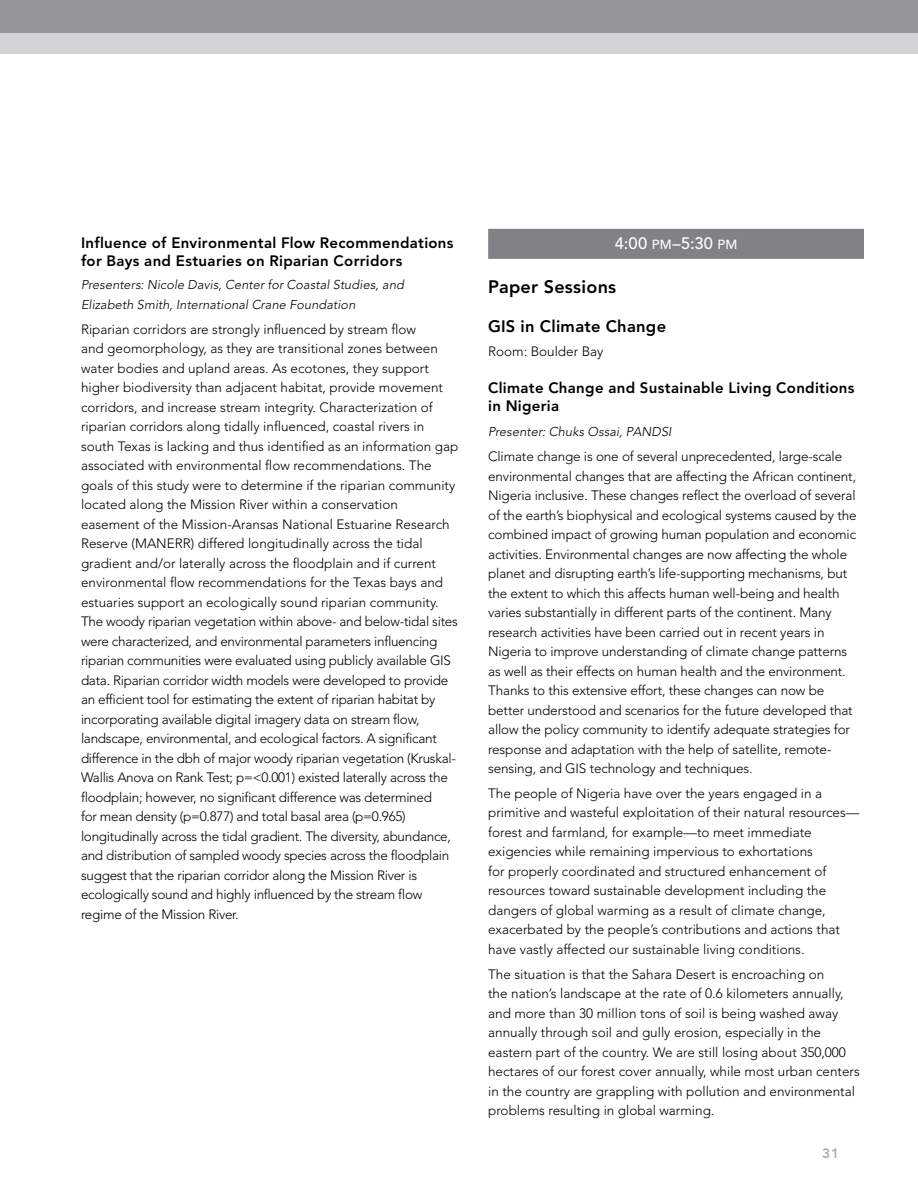
<style>
.page{position:relative;width:918px;height:1188px;background:#fff}
.page>*{position:absolute;margin:0;border:0;box-sizing:border-box;transform-origin:0 0}
.t1{font:800 18px "Avenir LT Std";letter-spacing:.015em;color:#000}
.t2{font:800 16.5px "Avenir LT Std";letter-spacing:.015em;color:#000}
.t3{font:500 16.5px "Avenir LT Std";color:#fff}
.t4{font:800 15px/18px "Avenir LT Std";letter-spacing:.02em;color:#000}
.t5{font:300 13.5px/19.5px "Avenir LT Std";letter-spacing:-.01em;color:#000}
.t6{font:800 13.5px "Avenir LT Std";color:#a7a9ac}
.t7{font:italic 300 12.75px/19.5px "Avenir LT Std";letter-spacing:.005em;color:#000}
.s1{font-family:"Avenir LT Std Medium SC800";font-weight:400;font-size:13.2px}
</style>
<div class="page">
<div style="left:0;top:0;width:918px;height:34px;background:#939598"></div>
<div style="left:0;top:34px;width:918px;height:20px;background:#d1d3d4"></div>
<div style="left:488px;top:229px;width:376px;height:30px;background:#808285"></div>
<p class="t4" style="left:81px;top:234px;width:374px">Influence of Environmental Flow Recommendations for Bays and Estuaries on Riparian Corridors</p>
<p class="t7" style="left:81px;top:275px;width:325px">Presenters: Nicole Davis, Center for Coastal Studies, and<br>Elizabeth Smith, International Crane Foundation</p>
<p class="t5" style="left:81px;top:319px;width:379px">Riparian corridors are strongly influenced by stream flow<br>and geomorphology, as they are transitional zones between water bodies and upland areas. As ecotones, they support higher biodiversity than adjacent habitat, provide movement corridors, and increase stream integrity. Characterization of riparian corridors along tidally influenced, coastal rivers in south Texas is lacking and thus identified as an information gap associated with environmental flow recommendations. The goals of this study were to determine if the riparian community located along the Mission River within a conservation easement of the Mission-Aransas National Estuarine Research Reserve (MANERR) differed longitudinally across the tidal gradient and/or laterally across the floodplain and if current environmental flow recommendations for the Texas bays and estuaries support an ecologically sound riparian community.<br>The woody riparian vegetation within above- and below-tidal sites were characterized, and environmental parameters influencing riparian communities were evaluated using publicly available GIS data. Riparian corridor width models were developed to provide an efficient tool for estimating the extent of riparian habitat by incorporating available digital imagery data on stream flow, landscape, environmental, and ecological factors. A significant difference in the dbh of major woody riparian vegetation (Kruskal-Wallis Anova on Rank Test; p=&lt;0.001) existed laterally across the floodplain; however, no significant difference was determined<br>for mean density (p=0.877) and total basal area (p=0.965) longitudinally across the tidal gradient. The diversity, abundance, and distribution of sampled woody species across the floodplain suggest that the riparian corridor along the Mission River is ecologically sound and highly influenced by the stream flow regime of the Mission River.</p>
<p class="t3" style="left:615px;top:234px;width:124px">4:00 <span class="s1">pm</span>–5:30 <span class="s1">pm</span></p>
<h1 class="t1" style="left:488px;top:276px;width:130px">Paper Sessions</h1>
<p class="t2" style="left:488px;top:316px;width:179px">GIS in Climate Change</p>
<p class="t5" style="left:488px;top:342px;width:117px">Room: Boulder Bay</p>
<p class="t4" style="left:488px;top:379px;width:368px">Climate Change and Sustainable Living Conditions in Nigeria</p>
<p class="t7" style="left:488px;top:422px;width:185px">Presenter: Chuks Ossai, PANDSI</p>
<p class="t5" style="left:488px;top:447px;width:370px">Climate change is one of several unprecedented, large-scale environmental changes that are affecting the African continent, Nigeria inclusive. These changes reflect the overload of several of the earth’s biophysical and ecological systems caused by the combined impact of growing human population and economic activities. Environmental changes are now affecting the whole planet and disrupting earth’s life-supporting mechanisms, but the extent to which this affects human well-being and health varies substantially in different parts of the continent. Many research activities have been carried out in recent years in Nigeria to improve understanding of climate change patterns as well as their effects on human health and the environment.<br>Thanks to this extensive effort, these changes can now be better understood and scenarios for the future developed that allow the policy community to identify adequate strategies for response and adaptation with the help of satellite, remote&shy;sensing, and GIS technology and techniques.</p>
<p class="t5" style="left:488px;top:784px;width:373px">The people of Nigeria have over the years engaged in a primitive and wasteful exploitation of their natural resources— forest and farmland, for example—to meet immediate exigencies while remaining impervious to exhortations<br>for properly coordinated and structured enhancement of resources toward sustainable development including the dangers of global warming as a result of climate change, exacerbated by the people’s contributions and actions that have vastly affected our sustainable living conditions.</p>
<p class="t5" style="left:488px;top:964px;width:373px">The situation is that the Sahara Desert is encroaching on<br>the nation’s landscape at the rate of 0.6 kilometers annually, and more than 30 million tons of soil is being washed away annually through soil and gully erosion, especially in the eastern part of the country. We are still losing about 350,000 hectares of our forest cover annually, while most urban centers in the country are grappling with pollution and environmental problems resulting in global warming.</p>
<p class="t6" style="left:822px;top:1145px;width:18px">31</p>
</div>
